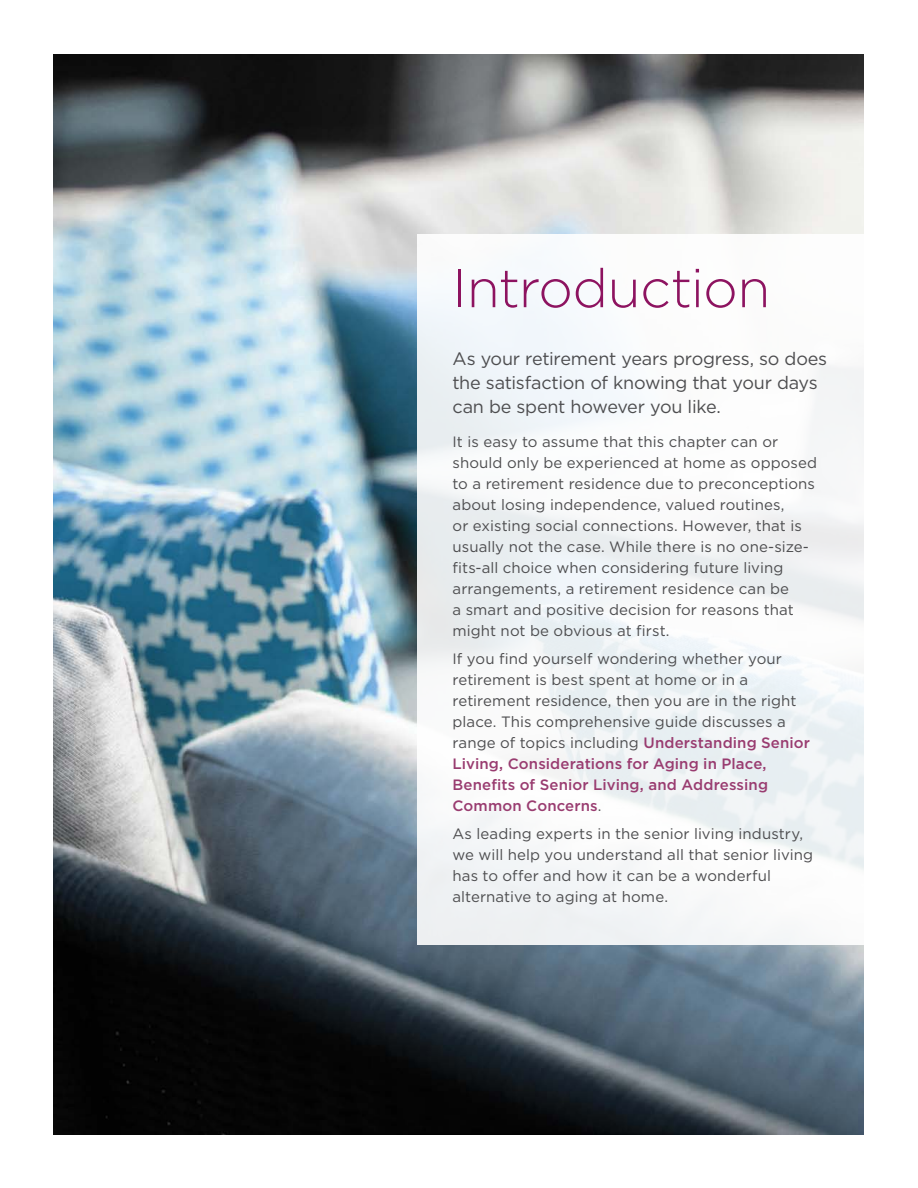
<style>
.page{position:relative;width:918px;height:1188px;background:#fff}
.page>*{position:absolute;margin:0;border:0;box-sizing:border-box;transform-origin:0 0}
.t1{font:300 54px "Gotham HTF";letter-spacing:-.01em;color:#8d1360}
.t2{font:18px/24px "Gotham HTF";letter-spacing:-.015em;color:#4d4d4f}
.t3{font:15px/21px "Gotham HTF";letter-spacing:.005em;color:#4d4d4f}
.s1{font-weight:500;color:#993c70}
</style>
<div class="page">
<img style="left:53px;top:54px;width:811px;height:1080px">
<div style="left:417px;top:234px;width:463px;height:710px;background:linear-gradient(to bottom,#f8f9fb,#f1f4f5)"></div>
<h1 class="t1" style="left:453px;top:259px;width:319px">Introduction</h1>
<p class="t2" style="left:453px;top:346px;width:376px">As your retirement years progress, so does the satisfaction of knowing that your days can be spent however you like.</p>
<p class="t3" style="left:453px;top:431px;width:366px">It is easy to assume that this chapter can or should only be experienced at home as opposed to a retirement residence due to preconceptions about losing independence, valued routines,<br>or existing social connections. However, that is usually not the case. While there is no one-size&shy;fits-all choice when considering future living arrangements, a retirement residence can be<br>a smart and positive decision for reasons that might not be obvious at first.</p>
<p class="t3" style="left:453px;top:648px;width:359px">If you find yourself wondering whether your retirement is best spent at home or in a retirement residence, then you are in the right place. This comprehensive guide discusses a range of topics including <span class="s1">Understanding Senior Living, Considerations for Aging in Place, Benefits of Senior Living, and Addressing Common Concerns</span>.</p>
<p class="t3" style="left:453px;top:823px;width:362px">As leading experts in the senior living industry, we will help you understand all that senior living has to offer and how it can be a wonderful alternative to aging at home.</p>
</div>
